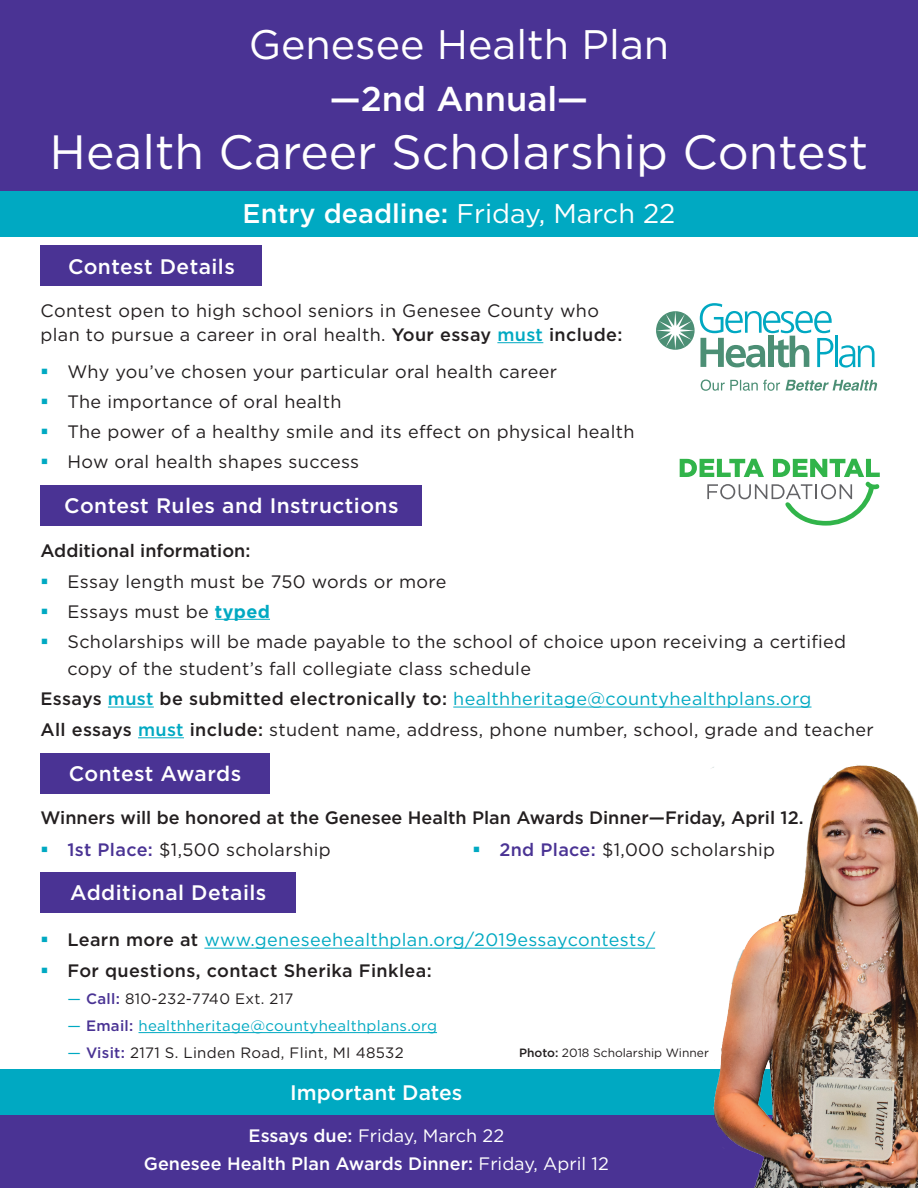
<style>
.page{position:relative;width:918px;height:1188px;background:#fff}
.page>*{position:absolute;margin:0;border:0;box-sizing:border-box;transform-origin:0 0}
.t1{font:48px "Gotham";color:#fff}
.t2{font:41.25px "Gotham";color:#fff}
.t3{font:500 34.35px "Gotham";color:#fff}
.t4{font:500 27px "Gotham";color:#fff}
.t5{font:500 21px "Gotham";letter-spacing:.02em;color:#fff}
.t6{font:500 21px "Gotham";color:#fff}
.t7{font:18px "Gotham";letter-spacing:.02em;color:#231f20}
.t8{font:18px "Gotham";letter-spacing:.02em;color:#00a9c2}
.t9{font:500 18px "Gotham";color:#231f20}
.t10{font:500 18px "Gotham";color:#fff}
.t11{font:500 18px "Gotham";letter-spacing:.02em;color:#231f20}
.t12{font:18px "Gotham";color:#fff}
.t13{font:15px "Gotham";letter-spacing:.02em;color:#231f20}
.t14{font:15px "Gotham";letter-spacing:.02em;color:#00a9c2}
.t15{font:12px "Gotham";color:#231f20}
.s1{font-weight:400}
.s2{font-weight:500}
.s3{font-weight:500;color:#00a9c2}
.s4{color:#00a9c2}
.s5{font-weight:700;color:#00a9c2}
.s6{font-weight:500;color:#231f20}
.s7{font-weight:500;color:#4a3394}
</style>
<div class="page">
<hr style="left:497px;top:342px;width:46px;height:1px;background:#00a9c2">
<hr style="left:215px;top:619px;width:55px;height:1px;background:#00a9c2">
<hr style="left:108px;top:707px;width:46px;height:1px;background:#00a9c2">
<hr style="left:453px;top:707px;width:359px;height:1px;background:#00a9c2">
<hr style="left:138px;top:737px;width:46px;height:1px;background:#00a9c2">
<div style="left:40px;top:246px;width:222px;height:40px;background:#4a3394"></div>
<div style="left:40px;top:486px;width:382px;height:40px;background:#4a3394"></div>
<div style="left:40px;top:753px;width:230px;height:41px;background:#4a3394"></div>
<hr style="left:204px;top:948px;width:451px;height:1px;background:#00a9c2">
<hr style="left:139px;top:1032px;width:298px;height:1px;background:#00a9c2">
<div style="left:40px;top:872px;width:256px;height:41px;background:#4a3394"></div>
<div style="left:0;top:0;width:918px;height:191px;background:#4a3394"></div>
<div style="left:0;top:1080px;width:918px;height:108px;background:#4a3394"></div>
<div style="left:0;top:1069px;width:918px;height:46px;background:#00a9c2"></div>
<div style="left:0;top:191px;width:918px;height:46px;background:#00a9c2"></div>
<hr style="left:835px;top:336px;width:3px;height:31px;background:#00a8c2">
<svg style="left:839px;top:345px;width:36px;height:23px"></svg>
<svg style="left:656px;top:303px;width:177px;height:64px"></svg>
<svg style="left:701px;top:380px;width:176px;height:10px"></svg>
<svg style="left:680px;top:459px;width:200px;height:67px"></svg>
<img style="left:711px;top:764px;width:207px;height:424px">
<p class="t2" style="left:249px;top:18px;width:422px">Genesee Health Plan</p>
<p class="t3" style="left:330px;top:76px;width:260px">—2nd Annual—</p>
<p class="t1" style="left:50px;top:121px;width:820px">Health Career Scholarship Contest</p>
<p class="t4" style="left:243px;top:195px;width:434px">Entry deadline: <span class="s1">Friday, March 22</span></p>
<p class="t5" style="left:68px;top:252px;width:168px">Contest Details</p>
<p class="t7" style="left:40px;top:299px;width:560px">Contest open to high school seniors in Genesee County who</p>
<p class="t7" style="left:40px;top:323px;width:583px">plan to pursue a career in oral health. <span class="s2">Your essay</span> <span class="s3">must</span> <span class="s2">include:</span></p>
<p class="t7" style="left:40px;top:361px;width:518px"><span class="s4">▪</span> Why you’ve chosen your particular oral health career</p>
<p class="t7" style="left:40px;top:391px;width:302px"><span class="s4">▪</span> The importance of oral health</p>
<p class="t7" style="left:40px;top:421px;width:596px"><span class="s4">▪</span> The power of a healthy smile and its effect on physical health</p>
<p class="t7" style="left:40px;top:451px;width:320px"><span class="s4">▪</span> How oral health shapes success</p>
<p class="t5" style="left:64px;top:492px;width:336px">Contest Rules and Instructions</p>
<p class="t9" style="left:40px;top:539px;width:211px">Additional information:</p>
<p class="t7" style="left:40px;top:570px;width:408px"><span class="s4">▪</span> Essay length must be 750 words or more</p>
<p class="t7" style="left:40px;top:600px;width:231px"><span class="s4">▪</span> Essays must be <span class="s5">typed</span></p>
<p class="t7" style="left:40px;top:630px;width:807px"><span class="s4">▪</span> Scholarships will be made payable to the school of choice upon receiving a certified</p>
<p class="t7" style="left:68px;top:657px;width:465px">copy of the student’s fall collegiate class schedule</p>
<p class="t8" style="left:40px;top:687px;width:773px"><span class="s6">Essays</span> <span class="s2">must</span> <span class="s6">be submitted electronically to:</span> healthheritage@countyhealthplans.org</p>
<p class="t7" style="left:40px;top:718px;width:835px"><span class="s2">All essays</span> <span class="s3">must</span> <span class="s2">include:</span> student name, address, phone number, school, grade and teacher</p>
<p class="t5" style="left:69px;top:760px;width:174px">Contest Awards</p>
<p class="t9" style="left:40px;top:806px;width:765px">Winners will be honored at the Genesee Health Plan Awards Dinner—Friday, April 12.</p>
<p class="t7" style="left:40px;top:838px;width:292px"><span class="s4">▪</span> <span class="s7">1st Place:</span> $1,500 scholarship</p>
<p class="t7" style="left:472px;top:838px;width:304px"><span class="s4">▪</span> <span class="s7">2nd Place:</span> $1,000 scholarship</p>
<p class="t5" style="left:70px;top:879px;width:198px">Additional Details</p>
<p class="t8" style="left:40px;top:928px;width:616px">▪ <span class="s6">Learn more at</span> www.geneseehealthplan.org/2019essaycontests/</p>
<p class="t11" style="left:40px;top:959px;width:393px"><span class="s4">▪</span> For questions, contact Sherika Finklea:</p>
<p class="t13" style="left:68px;top:989px;width:227px"><span class="s4">—</span> <span class="s7">Call:</span> 810-232-7740 Ext. 217</p>
<p class="t14" style="left:68px;top:1016px;width:371px">— <span class="s7">Email:</span> healthheritage@countyhealthplans.org</p>
<p class="t13" style="left:68px;top:1043px;width:338px"><span class="s4">—</span> <span class="s7">Visit:</span> 2171 S. Linden Road, Flint, MI 48532</p>
<p class="t15" style="left:519px;top:1045px;width:191px"><span class="s2">Photo:</span> 2018 Scholarship Winner</p>
<p class="t6" style="left:290px;top:1079px;width:174px">Important Dates</p>
<p class="t12" style="left:249px;top:1124px;width:257px"><span class="s2">Essays due:</span> Friday, March 22</p>
<p class="t10" style="left:144px;top:1152px;width:466px">Genesee Health Plan Awards Dinner: <span class="s1">Friday, April 12</span></p>
</div>
